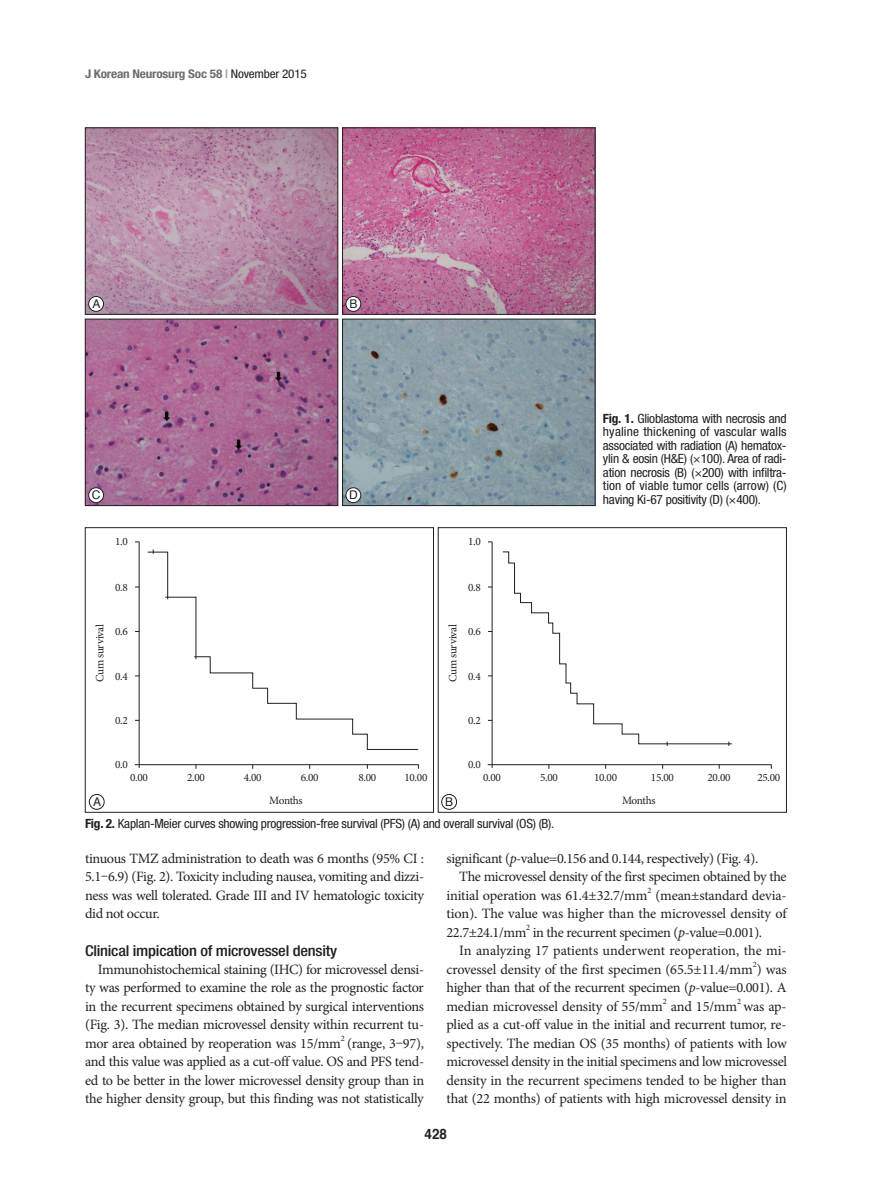
<style>
.page{position:relative;width:893px;height:1191px;background:#fff}
.page>*{position:absolute;margin:0;border:0;box-sizing:border-box;transform-origin:0 0}
._1_꼴{font:500 condensed 15px "Helvetica Neue LT Std";letter-spacing:-.015em;color:#231f20;scale:1.1 1}
.본문_JKNS{font:14.25px/18.5px "Minion Pro";letter-spacing:-.02em;color:#231f20;text-align:justify}
.t1{font:700 14.25px "Helvetica";color:#231f20;scale:.95 1}
.그림제목_JKN_s{font:condensed 12.75px/13.5px "Helvetica Neue LT Std";letter-spacing:-.02em;color:#231f20;text-align:justify;scale:1.05 1}
.t2{font:700 condensed 12px "Helvetica Neue LT Std";letter-spacing:-.015em;color:#6c6d70;scale:1.1 1}
.t3{font:12px "Helvetica";color:#231f20}
.그림안_글{font:11.25px "Minion Pro";letter-spacing:-.025em;color:#231f20}
.본문_JKNS-2{font:8.25px "Minion Pro";color:#231f20}
.s1{color:#a8a9ad}
.s2{font-weight:400;color:#231f20}
.s3{font-weight:700}
.s4{font-style:italic}
</style>
<div class="page">
<img style="left:87px;top:130px;width:249px;height:182px">
<div style="left:85px;top:128px;width:253px;height:186px;border:1px solid #231f20"></div>
<img style="left:344px;top:130px;width:249px;height:182px">
<div style="left:89px;top:296px;width:15px;height:15px;background:#fff;border-radius:50%"></div>
<div style="left:88px;top:296px;width:16px;height:16px;border:1px solid #231f20;border-radius:50%"></div>
<div style="left:346px;top:296px;width:15px;height:15px;background:#fff;border-radius:50%"></div>
<div style="left:346px;top:296px;width:15px;height:16px;border:1px solid #231f20;border-radius:50%"></div>
<img style="left:87px;top:321px;width:249px;height:183px">
<div style="left:85px;top:319px;width:253px;height:187px;border:1px solid #231f20"></div>
<img style="left:344px;top:321px;width:249px;height:183px">
<div style="left:342px;top:319px;width:253px;height:187px;border:1px solid #231f20"></div>
<div style="left:346px;top:488px;width:15px;height:14px;background:#fff;border-radius:50%"></div>
<div style="left:346px;top:487px;width:15px;height:16px;border:1px solid #231f20;border-radius:50%"></div>
<div style="left:89px;top:488px;width:15px;height:14px;background:#fff;border-radius:50%"></div>
<div style="left:88px;top:487px;width:16px;height:16px;border:1px solid #231f20;border-radius:50%"></div>
<div style="left:85px;top:527px;width:349px;height:285px;border:1px solid #231f20"></div>
<hr style="left:139px;top:542px;width:1px;height:226px;background:#231f20">
<hr style="left:135px;top:764px;width:284px;height:1px;background:#231f20">
<svg style="left:147px;top:549px;width:272px;height:201px"></svg>
<div style="left:438px;top:527px;width:349px;height:285px;border:1px solid #231f20"></div>
<hr style="left:492px;top:542px;width:1px;height:226px;background:#231f20">
<hr style="left:488px;top:764px;width:283px;height:1px;background:#231f20">
<svg style="left:502px;top:551px;width:230px;height:193px"></svg>
<div style="left:89px;top:794px;width:15px;height:15px;border:1px solid #231f20;border-radius:50%"></div>
<div style="left:441px;top:794px;width:16px;height:15px;border:1px solid #231f20;border-radius:50%"></div>
<p class="t2" style="left:85px;top:66px;width:203px">J Korean Neurosurg Soc 58 <span class="s1">|</span> <span class="s2">November 2015</span></p>
<p class="t3" style="left:92px;top:295px;width:10px">A</p>
<p class="t3" style="left:349px;top:295px;width:10px">B</p>
<p class="t3" style="left:92px;top:486px;width:10px">C</p>
<p class="t3" style="left:349px;top:486px;width:10px">D</p>
<p class="그림제목_JKN_s" style="left:603px;top:411px;width:176px"><span class="s3">Fig. 1.</span> Glioblastoma with necrosis and hyaline thickening of vascular walls associated with radiation (A) hematox&shy;ylin &amp; eosin (H&amp;E) (×100). Area of radi&shy;ation necrosis (B) (×200) with infiltra&shy;tion of viable tumor cells (arrow) (C) having Ki-67 positivity (D) (×400).</p>
<p class="그림안_글" style="left:92px;top:682px;width:59px;rotate:-90deg">Cum survival</p>
<p class="그림안_글" style="left:115px;top:534px;width:14px">1.0</p>
<p class="그림안_글" style="left:115px;top:580px;width:14px">0.8</p>
<p class="그림안_글" style="left:115px;top:624px;width:14px">0.6</p>
<p class="그림안_글" style="left:115px;top:668px;width:14px">0.4</p>
<p class="그림안_글" style="left:115px;top:712px;width:14px">0.2</p>
<p class="그림안_글" style="left:115px;top:757px;width:14px">0.0</p>
<p class="그림안_글" style="left:445px;top:682px;width:59px;rotate:-90deg">Cum survival</p>
<p class="그림안_글" style="left:130px;top:770px;width:19px">0.00</p>
<p class="그림안_글" style="left:187px;top:770px;width:19px">2.00</p>
<p class="그림안_글" style="left:244px;top:770px;width:19px">4.00</p>
<p class="그림안_글" style="left:301px;top:770px;width:19px">6.00</p>
<p class="그림안_글" style="left:358px;top:770px;width:19px">8.00</p>
<p class="그림안_글" style="left:404px;top:770px;width:25px">10.00</p>
<p class="그림안_글" style="left:269px;top:793px;width:35px">Months</p>
<p class="t3" style="left:93px;top:792px;width:10px">A</p>
<p class="t3" style="left:445px;top:792px;width:10px">B</p>
<p class="그림안_글" style="left:468px;top:534px;width:14px">1.0</p>
<p class="그림안_글" style="left:468px;top:580px;width:14px">0.8</p>
<p class="그림안_글" style="left:468px;top:624px;width:14px">0.6</p>
<p class="그림안_글" style="left:468px;top:668px;width:14px">0.4</p>
<p class="그림안_글" style="left:468px;top:712px;width:14px">0.2</p>
<p class="그림안_글" style="left:468px;top:757px;width:14px">0.0</p>
<p class="그림안_글" style="left:483px;top:770px;width:19px">0.00</p>
<p class="그림안_글" style="left:540px;top:770px;width:19px">5.00</p>
<p class="그림안_글" style="left:594px;top:770px;width:25px">10.00</p>
<p class="그림안_글" style="left:651px;top:770px;width:25px">15.00</p>
<p class="그림안_글" style="left:707px;top:770px;width:25px">20.00</p>
<p class="그림안_글" style="left:757px;top:770px;width:25px">25.00</p>
<p class="그림안_글" style="left:622px;top:793px;width:35px">Months</p>
<p class="그림제목_JKN_s" style="left:85px;top:816px;width:449px"><span class="s3">Fig. 2.</span> Kaplan-Meier curves showing progression-free survival (PFS) (A) and overall survival (OS) (B).</p>
<p class="본문_JKNS" style="left:85px;top:849px;width:341px">tinuous TMZ administration to death was 6 months (95% CI :<br>5.1–6.9) (Fig. 2). Toxicity including nausea, vomiting and dizzi&shy;ness was well tolerated. Grade III and IV hematologic toxicity did not occur.</p>
<p class="_1_꼴" style="left:85px;top:941px;width:231px">Clinical impication of microvessel density</p>
<p class="본문_JKNS" style="left:85px;top:960px;width:341px;text-indent:13px">Immunohistochemical staining (IHC) for microvessel densi&shy;ty was performed to examine the role as the prognostic factor in the recurrent specimens obtained by surgical interventions (Fig. 3). The median microvessel density within recurrent tu&shy;mor area obtained by reoperation was 15/mm (range, 3–97),</p>
<p class="본문_JKNS-2" style="left:341px;top:1032px;width:5px">2</p>
<p class="본문_JKNS" style="left:85px;top:1052px;width:341px">and this value was applied as a cut-off value. OS and PFS tend&shy;ed to be better in the lower microvessel density group than in the higher density group, but this finding was not statistically</p>
<p class="본문_JKNS" style="left:446px;top:849px;width:313px">significant (<span class="s4">p</span>-value=0.156 and 0.144, respectively) (Fig. 4).</p>
<p class="본문_JKNS" style="left:446px;top:867px;width:342px;text-indent:13px">The microvessel density of the first specimen obtained by the initial operation was 61.4±32.7/mm</p>
<p class="본문_JKNS-2" style="left:647px;top:885px;width:5px">2</p>
<p class="본문_JKNS" style="left:446px;top:886px;width:342px;text-indent:209px">(mean±standard devia&shy;tion). The value was higher than the microvessel density of 22.7±24.1/mm in the recurrent specimen (<span class="s4">p</span>-value=0.001).</p>
<p class="본문_JKNS-2" style="left:526px;top:922px;width:5px">2</p>
<p class="본문_JKNS" style="left:446px;top:941px;width:342px;text-align:right">In analyzing 17 patients underwent reoperation, the mi&shy;crovessel density of the first specimen (65.5±11.4/mm ) was</p>
<p class="본문_JKNS-2" style="left:753px;top:959px;width:5px">2</p>
<p class="본문_JKNS" style="left:446px;top:978px;width:342px">higher than that of the recurrent specimen (<span class="s4">p</span>-value=0.001). A median microvessel density of 55/mm</p>
<p class="본문_JKNS-2" style="left:737px;top:995px;width:5px">2</p>
<p class="본문_JKNS" style="left:446px;top:1015px;width:342px">plied as a cut-off value in the initial and recurrent tumor, re&shy;spectively. The median OS (35 months) of patients with low microvessel density in the initial specimens and low microvessel density in the recurrent specimens tended to be higher than that (22 months) of patients with high microvessel density in</p>
<p class="본문_JKNS-2" style="left:663px;top:995px;width:5px">2</p>
<p class="본문_JKNS" style="left:671px;top:997px;width:117px">and 15/mm was ap-</p>
<p class="t1" style="left:425px;top:1123px;width:25px">428</p>
</div>
